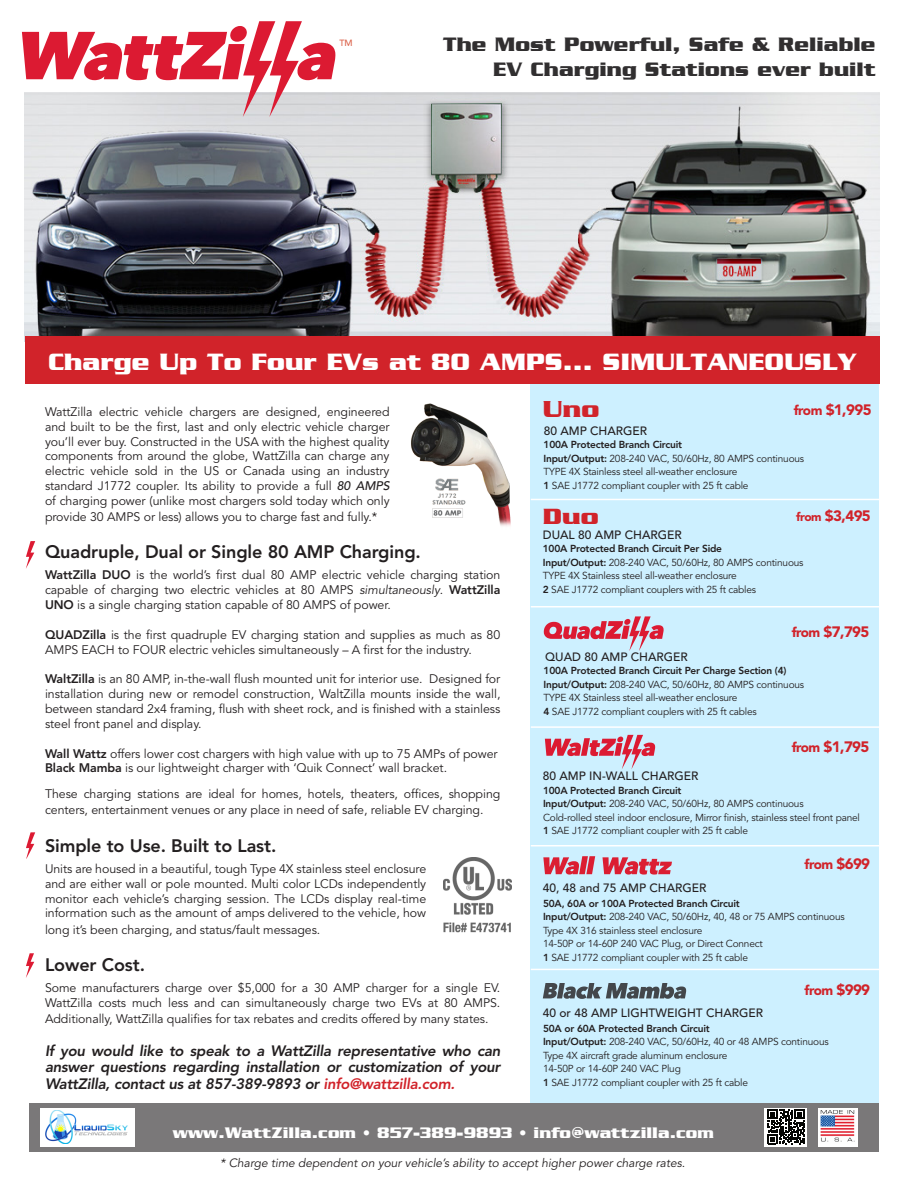
<style>
.page{position:relative;width:918px;height:1188px;background:#fff}
.page>*{position:absolute;margin:0;border:0;box-sizing:border-box;transform-origin:0 0}
.t1{font:25.5px "Chainlink Bold SWFTE";color:#fff}
.t2{font:24.9px "Chainlink Bold SWFTE";color:#d1232a}
.t3{font:23.85px "Chainlink Bold SWFTE";color:#d1232a;scale:1.08 1}
.t4{font:21px/25.5px "Chainlink Bold SWFTE";color:#312f30;text-align:right}
.t5{font:800 18px "Avenir";letter-spacing:-.005em;color:#231f20}
.t6{font:16.5px "Chainlink Bold SWFTE";color:#fff}
.t7{font:italic 800 15px/16.5px "Avenir";letter-spacing:-.015em;color:#231f20;text-align:justify}
.t8{font:900 15px "Avenir";letter-spacing:-.04em;color:#d1232a}
.t9{font:900 13.5px "Avenir";letter-spacing:-.04em;color:#d1232a}
.t10{font:12.3px/14.9px "Avenir";letter-spacing:-.005em;color:#231f20;text-align:justify}
.t11{font:500 12px "Avenir";color:#231f20}
.t12{font:italic 12px "Avenir";color:#231f20}
.t13{font:10.2px/13.5px "Avenir";letter-spacing:-.02em;color:#231f20}
.t14{font:500 9px "Avenir";color:#db634b}
.s1{font-weight:500;font-style:italic}
.s2{font-weight:800}
.s3{font-style:italic}
.s4{color:#d1232a}
.s5{font-size:13.5px}
.s6{font-size:12px}
.s7{font-size:15px}
</style>
<div class="page">
<div style="left:531px;top:383px;width:348px;height:739px;background:#cdf0ff"></div>
<img style="left:25px;top:93px;width:854px;height:244px">
<div style="left:25px;top:337px;width:854px;height:47px;background:#d1232a"></div>
<div style="left:29px;top:1103px;width:850px;height:49px;background:#7a7879"></div>
<svg style="left:22px;top:21px;width:313px;height:96px"></svg>
<svg style="left:818px;top:1108px;width:40px;height:39px"></svg>
<img style="left:821px;top:1111px;width:35px;height:33px">
<div style="left:765px;top:1108px;width:42px;height:39px;background:#fff"></div>
<svg style="left:767px;top:1109px;width:38px;height:35px"></svg>
<hr style="left:531px;top:499px;width:348px;height:1px;background:#fff">
<hr style="left:531px;top:606px;width:348px;height:2px;background:#fff">
<hr style="left:531px;top:726px;width:348px;height:2px;background:#fff">
<hr style="left:531px;top:845px;width:348px;height:2px;background:#fff">
<hr style="left:531px;top:969px;width:348px;height:1px;background:#fff">
<div style="left:41px;top:1108px;width:94px;height:39px;background:#fff"></div>
<img style="left:45px;top:1110px;width:83px;height:33px">
<svg style="left:26px;top:541px;width:9px;height:28px"></svg>
<svg style="left:26px;top:953px;width:8px;height:25px"></svg>
<svg style="left:26px;top:832px;width:9px;height:27px"></svg>
<svg style="left:544px;top:616px;width:120px;height:35px"></svg>
<svg style="left:545px;top:735px;width:110px;height:34px"></svg>
<img style="left:443px;top:857px;width:69px;height:76px">
<img style="left:411px;top:403px;width:100px;height:123px">
<svg style="left:543px;top:856px;width:52px;height:19px"></svg>
<svg style="left:603px;top:857px;width:69px;height:18px"></svg>
<svg style="left:543px;top:983px;width:143px;height:16px"></svg>
<p class="t14" style="left:339px;top:38px;width:15px">TM</p>
<h3 class="t4" style="left:443px;top:31px;width:434px">The Most Powerful, Safe &amp; Reliable<br>EV Charging Stations ever built</h3>
<h1 class="t1" style="left:48px;top:347px;width:810px">Charge Up To Four EVs at 80 AMPS... SIMULTANEOUSLY</h1>
<p class="t10" style="left:45px;top:405px;width:346px">WattZilla electric vehicle chargers are designed, engineered and built to be the first, last and only electric vehicle charger you’ll ever buy. Constructed in the USA with the highest quality components from around the globe, WattZilla can charge any electric vehicle sold in the US or Canada using an industry standard J1772 coupler. Its ability to provide a full <span class="s1">80 AMPS </span>of charging power (unlike most chargers sold today which only</p>
<p class="t10" style="left:45px;top:510px;width:334px">provide 30 AMPS or less) allows you to charge fast and fully.*</p>
<h3 class="t5" style="left:45px;top:542px;width:377px">Quadruple, Dual or Single 80 AMP Charging.</h3>
<p class="t10" style="left:45px;top:568px;width:457px"><span class="s2">WattZilla DUO</span> is the world’s first dual 80 AMP electric vehicle charging station capable of charging two electric vehicles at 80 AMPS <span class="s3">simultaneously</span>. <span class="s2">WattZilla UNO</span> is a single charging station capable of 80 AMPS of power.</p>
<p class="t10" style="left:45px;top:628px;width:457px"><span class="s2">QUADZilla</span> is the first quadruple EV charging station and supplies as much as 80<br>AMPS EACH to FOUR electric vehicles simultaneously – A first for the industry.</p>
<p class="t10" style="left:45px;top:672px;width:457px"><span class="s2">WaltZilla</span> is an 80 AMP, in-the-wall flush mounted unit for interior use. Designed for installation during new or remodel construction, WaltZilla mounts inside the wall, between standard 2x4 framing, flush with sheet rock, and is finished with a stainless steel front panel and display.</p>
<p class="t10" style="left:45px;top:746px;width:454px"><span class="s2">Wall Wattz</span> offers lower cost chargers with high value with up to 75 AMPs of power<br><span class="s2">Black Mamba</span> is our lightweight charger with ‘Quik Connect’ wall bracket.</p>
<p class="t10" style="left:45px;top:786px;width:457px;line-height:16.2px">These charging stations are ideal for homes, hotels, theaters, offices, shopping centers, entertainment venues or any place in need of safe, reliable EV charging.</p>
<h3 class="t5" style="left:45px;top:835px;width:233px">Simple to Use. Built to Last.</h3>
<p class="t10" style="left:45px;top:862px;width:383px">Units are housed in a beautiful, tough Type 4X stainless steel enclosure and are either wall or pole mounted. Multi color LCDs independently monitor each vehicle’s charging session. The LCDs display real-time information such as the amount of amps delivered to the vehicle, how</p>
<p class="t10" style="left:45px;top:922px;width:277px">long it’s been charging, and status/fault messages.</p>
<h3 class="t5" style="left:45px;top:954px;width:102px">Lower Cost.</h3>
<p class="t10" style="left:45px;top:981px;width:457px;line-height:15.3px">Some manufacturers charge over $5,000 for a 30 AMP charger for a single EV.<br>WattZilla costs much less and can simultaneously charge two EVs at 80 AMPS.<br>Additionally, WattZilla qualifies for tax rebates and credits offered by many states.</p>
<p class="t7" style="left:45px;top:1042px;width:457px">If you would like to speak to a WattZilla representative who can answer questions regarding installation or customization of your WattZilla, contact us at 857-389-9893 or <span class="s4">info@wattzilla.com.</span></p>
<h2 class="t2" style="left:543px;top:394px;width:58px">Uno</h2>
<p class="t8" style="left:794px;top:401px;width:79px"><span class="s5">from</span> $1,995</p>
<p class="t11" style="left:544px;top:424px;width:105px">80 AMP CHARGER</p>
<p class="t13" style="left:544px;top:438px;width:262px"><span class="s2">100A Protected Branch Circuit<br>Input/Output:</span> 208-240 VAC, 50/60Hz, 80 AMPS continuous TYPE 4X Stainless steel all-weather enclosure<br><span class="s2">1</span> SAE J1772 compliant coupler with 25 ft cable</p>
<h3 class="t3" style="left:543px;top:502px;width:54px">Duo</h3>
<p class="t8" style="left:796px;top:507px;width:76px"><span class="s6">from</span> $3,495</p>
<p class="t11" style="left:543px;top:528px;width:140px">DUAL 80 AMP CHARGER</p>
<p class="t13" style="left:543px;top:542px;width:262px"><span class="s2">100A Protected Branch Circuit Per Side<br>Input/Output:</span> 208-240 VAC, 50/60Hz, 80 AMPS continuous TYPE 4X Stainless steel all-weather enclosure<br><span class="s2">2</span> SAE J1772 compliant couplers with 25 ft cables</p>
<p class="t11" style="left:545px;top:650px;width:144px">QUAD 80 AMP CHARGER</p>
<p class="t8" style="left:792px;top:622px;width:79px"><span class="s5">from</span> $7,795</p>
<p class="t13" style="left:544px;top:665px;width:262px"><span class="s2">100A Protected Branch Circuit Per Charge Section (4)<br>Input/Output:</span> 208-240 VAC, 50/60Hz, 80 AMPS continuous TYPE 4X Stainless steel all-weather enclosure<br><span class="s2">4</span> SAE J1772 compliant couplers with 25 ft cables</p>
<p class="t11" style="left:543px;top:768px;width:157px">80 AMP IN-WALL CHARGER</p>
<p class="t8" style="left:792px;top:738px;width:79px"><span class="s5">from</span> $1,795</p>
<p class="t13" style="left:543px;top:784px;width:318px"><span class="s2">100A Protected Branch Circuit<br>Input/Output:</span> 208-240 VAC, 50/60Hz, 80 AMPS continuous<br>Cold-rolled steel indoor enclosure, Mirror finish, stainless steel front panel <span class="s2">1</span> SAE J1772 compliant coupler with 25 ft cable</p>
<p class="t11" style="left:543px;top:881px;width:165px">40, 48 and 75 AMP CHARGER</p>
<p class="t9" style="left:805px;top:856px;width:67px">from <span class="s7">$699</span></p>
<p class="t13" style="left:543px;top:897px;width:303px"><span class="s2">50A, 60A or 100A Protected Branch Circuit<br>Input/Output:</span> 208-240 VAC, 50/60Hz, 40, 48 or 75 AMPS continuous Type 4X 316 stainless steel enclosure<br>14-50P or 14-60P 240 VAC Plug, or Direct Connect<br><span class="s2">1</span> SAE J1772 compliant coupler with 25 ft cable</p>
<p class="t11" style="left:543px;top:1006px;width:222px">40 or 48 AMP LIGHTWEIGHT CHARGER</p>
<p class="t9" style="left:805px;top:982px;width:67px">from <span class="s7">$999</span></p>
<p class="t13" style="left:543px;top:1022px;width:287px"><span class="s2">50A or 60A Protected Branch Circuit<br>Input/Output:</span> 208-240 VAC, 50/60Hz, 40 or 48 AMPS continuous Type 4X aircraft grade aluminum enclosure<br>14-50P or 14-60P 240 VAC Plug<br><span class="s2">1</span> SAE J1772 compliant coupler with 25 ft cable</p>
<h3 class="t6" style="left:173px;top:1123px;width:543px">www.WattZilla.com • 857-389-9893 • info@wattzilla.com</h3>
<p class="t12" style="left:220px;top:1156px;width:467px">* Charge time dependent on your vehicle’s ability to accept higher power charge rates.</p>
</div>
